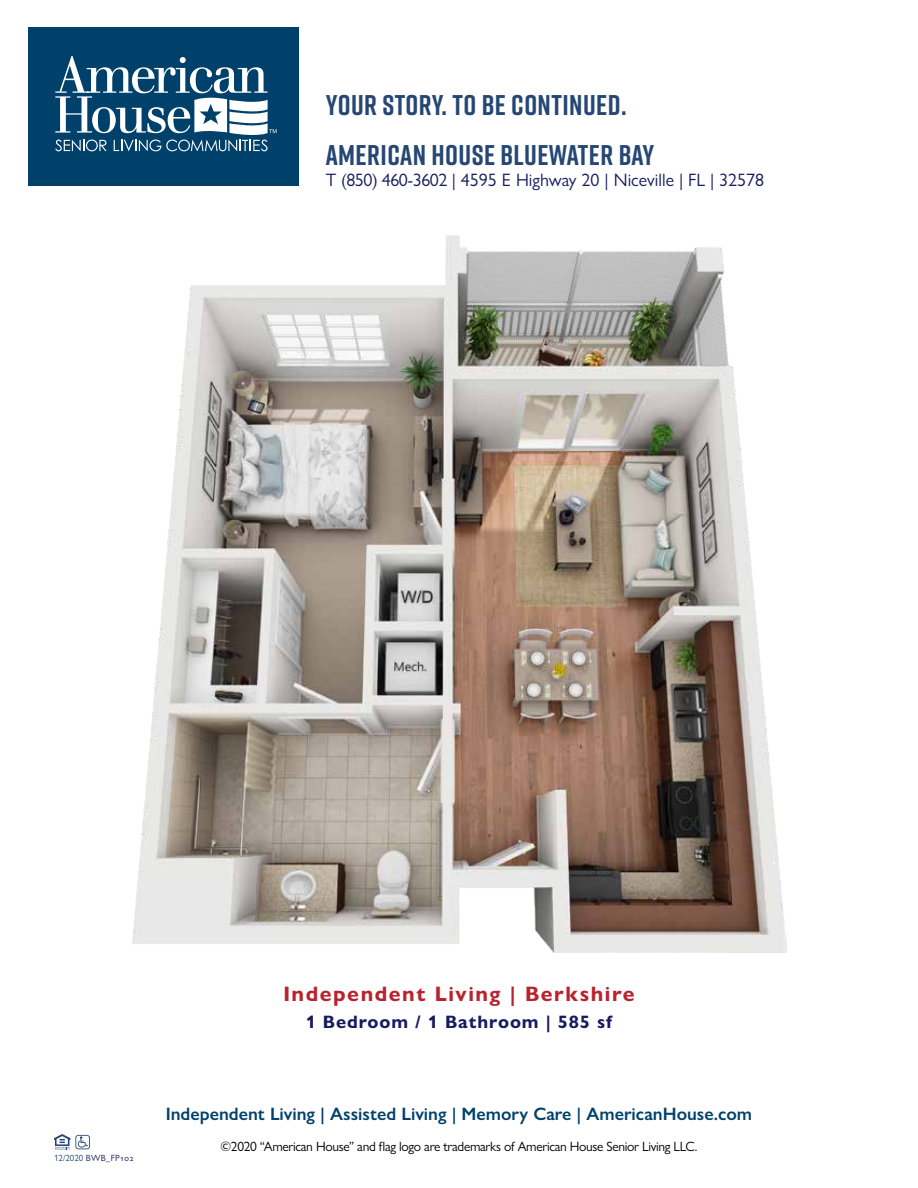
<style>
.page{position:relative;width:918px;height:1188px;background:#fff}
.page>*{position:absolute;margin:0;border:0;box-sizing:border-box;transform-origin:0 0}
.t1{font:700 28.5px "Rift";letter-spacing:.015em;color:#264773}
.t2{font:700 21px "Gill Sans Nova";letter-spacing:.075em;color:#b8232f}
.t3{font:600 18px "Gill Sans Nova";color:#00416b}
.t4{font:18px "Gill Sans Nova";color:#171b60}
.t5{font:700 18px "Gill Sans Nova";letter-spacing:.05em;color:#171b60}
.t6{font:13.5px "Gill Sans Nova";letter-spacing:-.025em;color:#000}
.t7{font:9px "Gill Sans Nova";letter-spacing:.04em;color:#171b60}
.s1{color:#264773}
</style>
<div class="page">
<svg style="left:54px;top:1134px;width:36px;height:16px"></svg>
<div style="left:28px;top:27px;width:271px;height:159px;background:#00416b"></div>
<svg style="left:55px;top:56px;width:222px;height:95px"></svg>
<img style="left:132px;top:235px;width:655px;height:718px">
<h1 class="t1" style="left:326px;top:85px;width:302px">YOUR STORY. TO BE CONTINUED.</h1>
<h1 class="t1" style="left:326px;top:134px;width:330px">AMERICAN HOUSE BLUEWATER BAY</h1>
<h3 class="t4" style="left:326px;top:169px;width:440px">T (850) 460-3602 | 4595 E Highway 20 | Niceville | FL | 32578</h3>
<p class="t7" style="left:54px;top:1153px;width:81px"><span class="s1">12/2020</span> BWB_FP102</p>
<h2 class="t2" style="left:283px;top:981px;width:353px">Independent Living | Berkshire</h2>
<h3 class="t5" style="left:306px;top:1011px;width:308px">1 Bedroom / 1 Bathroom | 585 sf</h3>
<h3 class="t3" style="left:166px;top:1103px;width:588px">Independent Living | Assisted Living | Memory Care | AmericanHouse.com</h3>
<p class="t6" style="left:221px;top:1138px;width:478px">©2020 “American House” and flag logo are trademarks of American House Senior Living LLC.</p>
</div>
